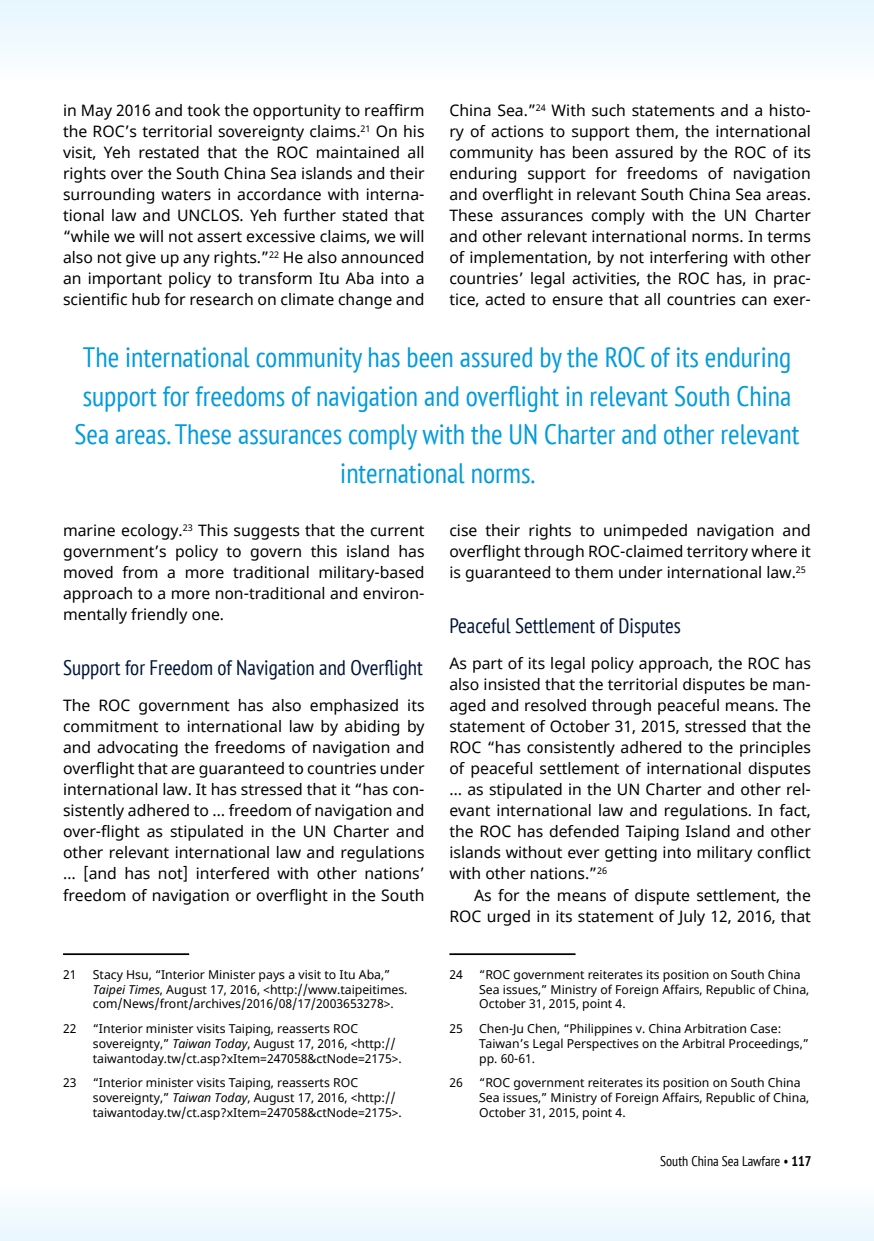
<style>
.page{position:relative;width:874px;height:1241px;background:#fff}
.page>*{position:absolute;margin:0;border:0;box-sizing:border-box;transform-origin:0 0}
.Quote_Center{font:condensed 28px/38.5px "PT Sans";color:#009bdb;text-align:center}
.Text_Heading_2{font:condensed 21px "PT Sans";color:#001539}
.Text_Body__P1{font:15.75px/21px "Noto Sans";color:#000;text-align:justify}
.Text_Body__P2{font:15.75px/21px "Noto Sans";color:#000;text-align:right}
.t1{font:condensed 14px "PT Sans";color:#000}
.Footnote{font:12.25px/14.7px "Noto Sans";color:#000}
.s1{font-style:italic}
.s2{font-weight:700}
</style>
<div class="page">
<div style="left:0;top:0;width:873px;height:82px;background:#f0f9fe"></div>
<div style="left:0;top:1184px;width:873px;height:56px;background:#f2fafe"></div>
<hr style="left:63px;top:953px;width:126px;height:1px;background:#000">
<hr style="left:449px;top:953px;width:126px;height:1px;background:#000">
<p class="Text_Body__P1" style="left:63px;top:100px;width:363px">in May 2016 and took the opportunity to reaffirm the ROC’s territorial sovereignty claims.<sup>21</sup> On his visit, Yeh restated that the ROC maintained all rights over the South China Sea islands and their surrounding waters in accordance with interna&shy;tional law and UNCLOS. Yeh further stated that “while we will not assert excessive claims, we will also not give up any rights.”<sup>22</sup> He also announced an important policy to transform Itu Aba into a scientific hub for research on climate change and</p>
<p class="Text_Body__P1" style="left:449px;top:100px;width:363px">China Sea.”<sup>24</sup> With such statements and a histo&shy;ry of actions to support them, the international community has been assured by the ROC of its enduring support for freedoms of navigation and overflight in relevant South China Sea areas.<br>These assurances comply with the UN Charter and other relevant international norms. In terms of implementation, by not interfering with other countries’ legal activities, the ROC has, in prac&shy;tice, acted to ensure that all countries can exer-</p>
<p class="Quote_Center" style="left:74px;top:337px;width:726px">The international community has been assured by the ROC of its enduring support for freedoms of navigation and overflight in relevant South China Sea areas. These assurances comply with the UN Charter and other relevant international norms.</p>
<p class="Text_Body__P1" style="left:63px;top:520px;width:363px">marine ecology.<sup>23</sup> This suggests that the current government’s policy to govern this island has moved from a more traditional military-based approach to a more non-traditional and environ&shy;mentally friendly one.</p>
<p class="Text_Heading_2" style="left:63px;top:654px;width:361px">Support for Freedom of Navigation and Overflight</p>
<p class="Text_Body__P1" style="left:63px;top:695px;width:363px">The ROC government has also emphasized its commitment to international law by abiding by and advocating the freedoms of navigation and overflight that are guaranteed to countries under international law. It has stressed that it “has con&shy;sistently adhered to … freedom of navigation and over-flight as stipulated in the UN Charter and other relevant international law and regulations … [and has not] interfered with other nations’ freedom of navigation or overflight in the South</p>
<p class="Footnote" style="left:63px;top:967px;width:15px">21</p>
<p class="Footnote" style="left:93px;top:967px;width:316px">Stacy Hsu, “Interior Minister pays a visit to Itu Aba,”<br><span class="s1">Taipei Times</span>, August 17, 2016, &lt;http://www.taipeitimes. com/News/front/archives/2016/08/17/2003653278&gt;.</p>
<p class="Footnote" style="left:63px;top:1021px;width:15px">22</p>
<p class="Footnote" style="left:93px;top:1021px;width:310px">“Interior minister visits Taiping, reasserts ROC sovereignty,” <span class="s1">Taiwan Today</span>, August 17, 2016, &lt;http:// taiwantoday.tw/ct.asp?xItem=247058&amp;ctNode=2175&gt;.</p>
<p class="Footnote" style="left:63px;top:1075px;width:15px">23</p>
<p class="Footnote" style="left:93px;top:1075px;width:310px">“Interior minister visits Taiping, reasserts ROC sovereignty,” <span class="s1">Taiwan Today</span>, August 17, 2016, &lt;http:// taiwantoday.tw/ct.asp?xItem=247058&amp;ctNode=2175&gt;.</p>
<p class="Text_Body__P1" style="left:449px;top:520px;width:363px">cise their rights to unimpeded navigation and overflight through ROC-claimed territory where it is guaranteed to them under international law.<sup>25</sup></p>
<p class="Text_Heading_2" style="left:449px;top:612px;width:233px">Peaceful Settlement of Disputes</p>
<p class="Text_Body__P1" style="left:449px;top:653px;width:363px">As part of its legal policy approach, the ROC has also insisted that the territorial disputes be man&shy;aged and resolved through peaceful means. The statement of October 31, 2015, stressed that the ROC “has consistently adhered to the principles of peaceful settlement of international disputes … as stipulated in the UN Charter and other rel&shy;evant international law and regulations. In fact, the ROC has defended Taiping Island and other islands without ever getting into military conflict with other nations.”<sup>26</sup></p>
<p class="Text_Body__P2" style="left:449px;top:884px;width:363px">As for the means of dispute settlement, the<br>ROC urged in its statement of July 12, 2016, that</p>
<p class="Footnote" style="left:449px;top:967px;width:15px">24</p>
<p class="Footnote" style="left:479px;top:967px;width:331px">“ROC government reiterates its position on South China<br>Sea issues,” Ministry of Foreign Affairs, Republic of China,<br>October 31, 2015, point 4.</p>
<p class="Footnote" style="left:449px;top:1021px;width:15px">25</p>
<p class="Footnote" style="left:479px;top:1021px;width:331px">Chen-Ju Chen, “Philippines v. China Arbitration Case:<br>Taiwan’s Legal Perspectives on the Arbitral Proceedings,” pp. 60-61.</p>
<p class="Footnote" style="left:449px;top:1075px;width:15px">26</p>
<p class="Footnote" style="left:479px;top:1075px;width:331px">“ROC government reiterates its position on South China<br>Sea issues,” Ministry of Foreign Affairs, Republic of China,<br>October 31, 2015, point 4.</p>
<p class="t1" style="left:660px;top:1151px;width:153px">South China Sea Lawfare • <span class="s2">117</span></p>
</div>
